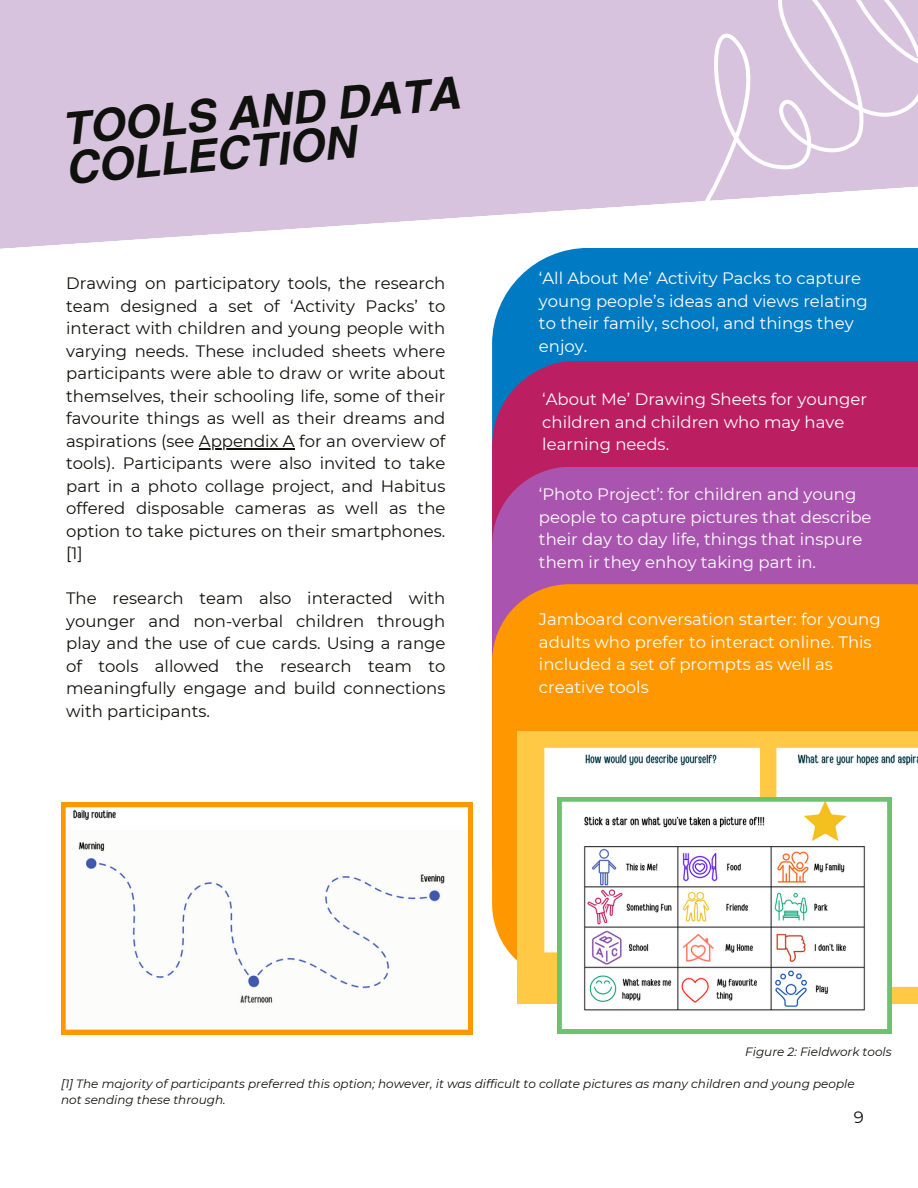
<style>
.page{position:relative;width:918px;height:1188px;background:#fff}
.page>*{position:absolute;margin:0;border:0;box-sizing:border-box;transform-origin:0 0}
.t1{font:italic 700 45px/39.6px "Helvetica World";color:#0f110c}
.t2{font:16.5px/22.5px "Montserrat";color:#0f110c;text-align:justify}
.t3{font:16.5px/22.5px "Montserrat";color:#fff}
.t4{font:italic 12px/16px "Montserrat";color:#0f110c}
</style>
<div class="page">
<svg style="left:0;top:0;width:589px;height:249px;background:#dbc7e1"></svg>
<svg style="left:589px;top:0;width:329px;height:209px;background:#dcc9e2"></svg>
<div style="left:492px;top:248px;width:426px;height:113px;background:#007ac3"></div>
<div style="left:492px;top:361px;width:426px;height:106px;background:#bb1f61"></div>
<div style="left:492px;top:467px;width:426px;height:117px;background:#a955af"></div>
<div style="left:492px;top:584px;width:426px;height:377px;background:#ff9700"></div>
<img style="left:517px;top:732px;width:401px;height:272px">
<svg style="left:557px;top:797px;width:334px;height:236px"></svg>
<svg style="left:61px;top:803px;width:411px;height:231px"></svg>
<hr style="left:199px;top:448px;width:96px;height:1px;background:#0f110c">
<p class="t1" style="left:62px;top:104px;width:401px;rotate:-5deg">TOOLS AND DATA<br>COLLECTION</p>
<p class="t2" style="left:66px;top:272px;width:381px">Drawing on participatory tools, the research team designed a set of ‘Activity Packs’ to interact with children and young people with varying needs. These included sheets where participants were able to draw or write about themselves, their schooling life, some of their favourite things as well as their dreams and aspirations (see Appendix A for an overview of tools). Participants were also invited to take part in a photo collage project, and Habitus offered disposable cameras as well as the option to take pictures on their smartphones. [1]</p>
<p class="t2" style="left:66px;top:587px;width:381px">The research team also interacted with younger and non-verbal children through play and the use of cue cards. Using a range of tools allowed the research team to meaningfully engage and build connections with participants.</p>
<p class="t3" style="left:539px;top:267px;width:330px">‘All About Me’ Activity Packs to capture young people’s ideas and views relating to their family, school, and things they enjoy.</p>
<p class="t3" style="left:542px;top:388px;width:326px">‘About Me’ Drawing Sheets for younger children and children who may have learning needs.</p>
<p class="t3" style="left:539px;top:483px;width:334px">‘Photo Project’: for children and young people to capture pictures that describe their day to day life, things that inspure them ir they enhoy taking part in.</p>
<p class="t3" style="left:539px;top:608px;width:343px">Jamboard conversation starter: for young adults who prefer to interact online. This included a set of prompts as well as creative tools</p>
<p class="t4" style="left:745px;top:1044px;width:148px">Figure 2: Fieldwork tools</p>
<p class="t4" style="left:61px;top:1076px;width:795px">[1] The majority of participants preferred this option; however, it was difficult to collate pictures as many children and young people not sending these through.</p>
<p class="t2" style="left:854px;top:1106px;width:12px">9</p>
</div>
